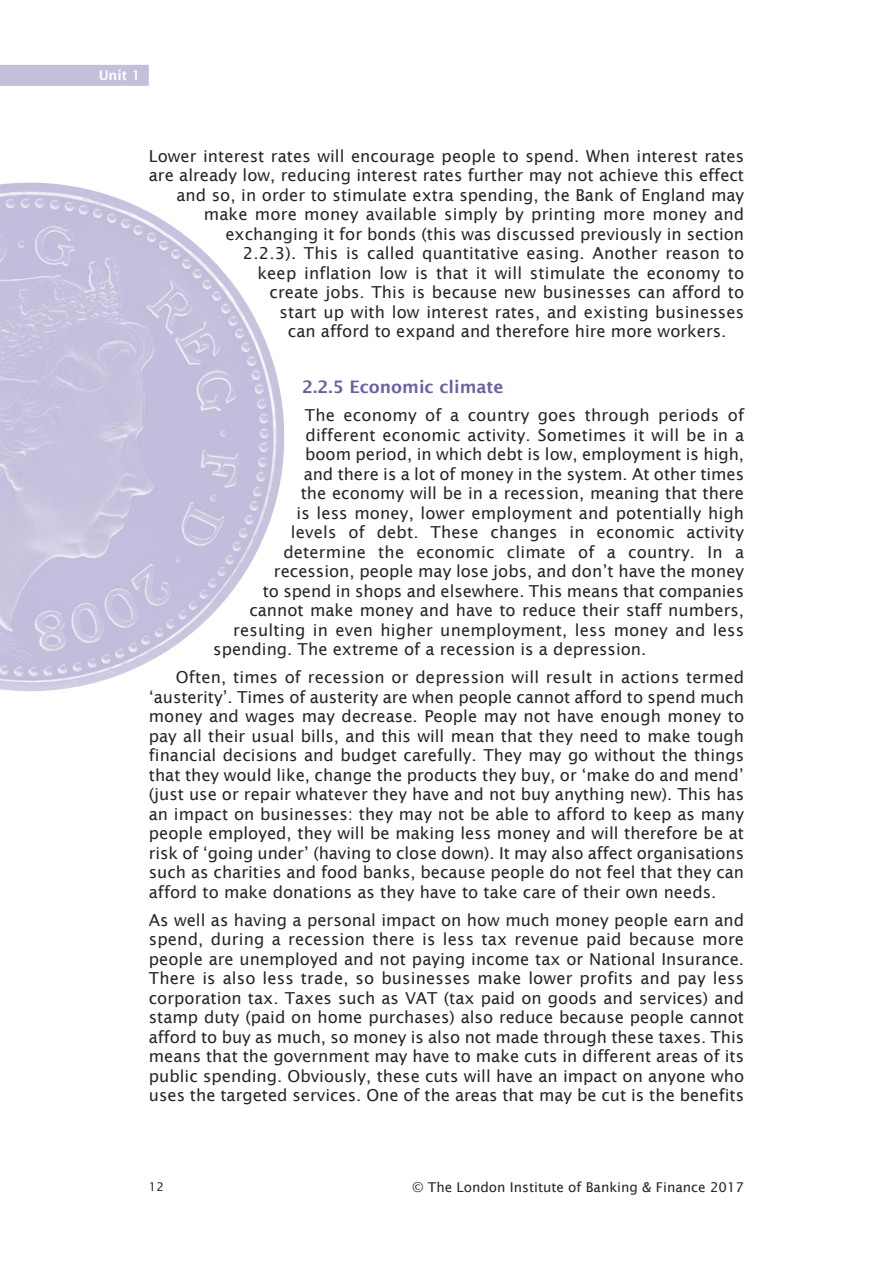
<style>
.page{position:relative;width:893px;height:1263px;background:#fff}
.page>*{position:absolute;margin:0;border:0;box-sizing:border-box;transform-origin:0 0}
.t1{font:600 17.25px "Lucida Sans";color:#6861a8}
.t2{font:16.5px/19.5px "Lucida Sans";color:#272627;text-align:justify}
.t3{font:13.5px "Lucida Sans";color:#272627}
.t4{font:600 13.5px "Lucida Sans";color:#fff}
.t5{font:12px "Lucida Sans";color:#272627}
</style>
<div class="page">
<div style="left:0;top:65px;width:149px;height:21px;background:#c3c0dc"></div>
<img style="left:0;top:182px;width:284px;height:509px">
<p class="t4" style="left:99px;top:67px;width:43px">Unit 1</p>
<p class="t2" style="left:149px;top:146px;width:597px">Lower interest rates will encourage people to spend. When interest rates</p>
<p class="t2" style="left:149px;top:165px;width:597px">are already low, reducing interest rates further may not achieve this effect</p>
<p class="t2" style="left:176px;top:185px;width:569px">and so, in order to stimulate extra spending, the Bank of England may</p>
<p class="t2" style="left:204px;top:204px;width:542px">make more money available simply by printing more money and</p>
<p class="t2" style="left:225px;top:224px;width:520px">exchanging it for bonds (this was discussed previously in section</p>
<p class="t2" style="left:243px;top:243px;width:503px">2.2.3). This is called quantitative easing. Another reason to</p>
<p class="t2" style="left:257px;top:263px;width:488px">keep inflation low is that it will stimulate the economy to</p>
<p class="t2" style="left:270px;top:282px;width:476px">create jobs. This is because new businesses can afford to</p>
<p class="t2" style="left:280px;top:302px;width:466px">start up with low interest rates, and existing businesses</p>
<p class="t2" style="left:288px;top:321px;width:440px">can afford to expand and therefore hire more workers.</p>
<p class="t1" style="left:302px;top:376px;width:203px">2.2.5 Economic climate</p>
<p class="t2" style="left:305px;top:405px;width:441px">The economy of a country goes through periods of</p>
<p class="t2" style="left:305px;top:425px;width:440px">different economic activity. Sometimes it will be in a</p>
<p class="t2" style="left:305px;top:444px;width:440px">boom period, in which debt is low, employment is high,</p>
<p class="t2" style="left:304px;top:464px;width:442px">and there is a lot of money in the system. At other times</p>
<p class="t2" style="left:301px;top:483px;width:445px">the economy will be in a recession, meaning that there</p>
<p class="t2" style="left:296px;top:503px;width:449px">is less money, lower employment and potentially high</p>
<p class="t2" style="left:291px;top:522px;width:455px">levels of debt. These changes in economic activity</p>
<p class="t2" style="left:283px;top:542px;width:462px">determine the economic climate of a country. In a</p>
<p class="t2" style="left:274px;top:561px;width:472px">recession, people may lose jobs, and don’t have the money</p>
<p class="t2" style="left:263px;top:581px;width:483px">to spend in shops and elsewhere. This means that companies</p>
<p class="t2" style="left:249px;top:600px;width:496px">cannot make money and have to reduce their staff numbers,</p>
<p class="t2" style="left:233px;top:620px;width:512px">resulting in even higher unemployment, less money and less</p>
<p class="t2" style="left:213px;top:639px;width:435px">spending. The extreme of a recession is a depression.</p>
<p class="t2" style="left:149px;top:667px;width:597px;text-indent:27px">Often, times of recession or depression will result in actions termed ‘austerity’. Times of austerity are when people cannot afford to spend much money and wages may decrease. People may not have enough money to pay all their usual bills, and this will mean that they need to make tough financial decisions and budget carefully. They may go without the things that they would like, change the products they buy, or ‘make do and mend’ (just use or repair whatever they have and not buy anything new). This has an impact on businesses: they may not be able to afford to keep as many people employed, they will be making less money and will therefore be at risk of ‘going under’ (having to close down). It may also affect organisations such as charities and food banks, because people do not feel that they can afford to make donations as they have to take care of their own needs.</p>
<p class="t2" style="left:149px;top:910px;width:597px">As well as having a personal impact on how much money people earn and spend, during a recession there is less tax revenue paid because more people are unemployed and not paying income tax or National Insurance.<br>There is also less trade, so businesses make lower profits and pay less corporation tax. Taxes such as VAT (tax paid on goods and services) and stamp duty (paid on home purchases) also reduce because people cannot afford to buy as much, so money is also not made through these taxes. This means that the government may have to make cuts in different areas of its public spending. Obviously, these cuts will have an impact on anyone who uses the targeted services. One of the areas that may be cut is the benefits</p>
<p class="t5" style="left:149px;top:1179px;width:17px">12</p>
<p class="t3" style="left:412px;top:1179px;width:334px">© The London Institute of Banking &amp; Finance 2017</p>
</div>
